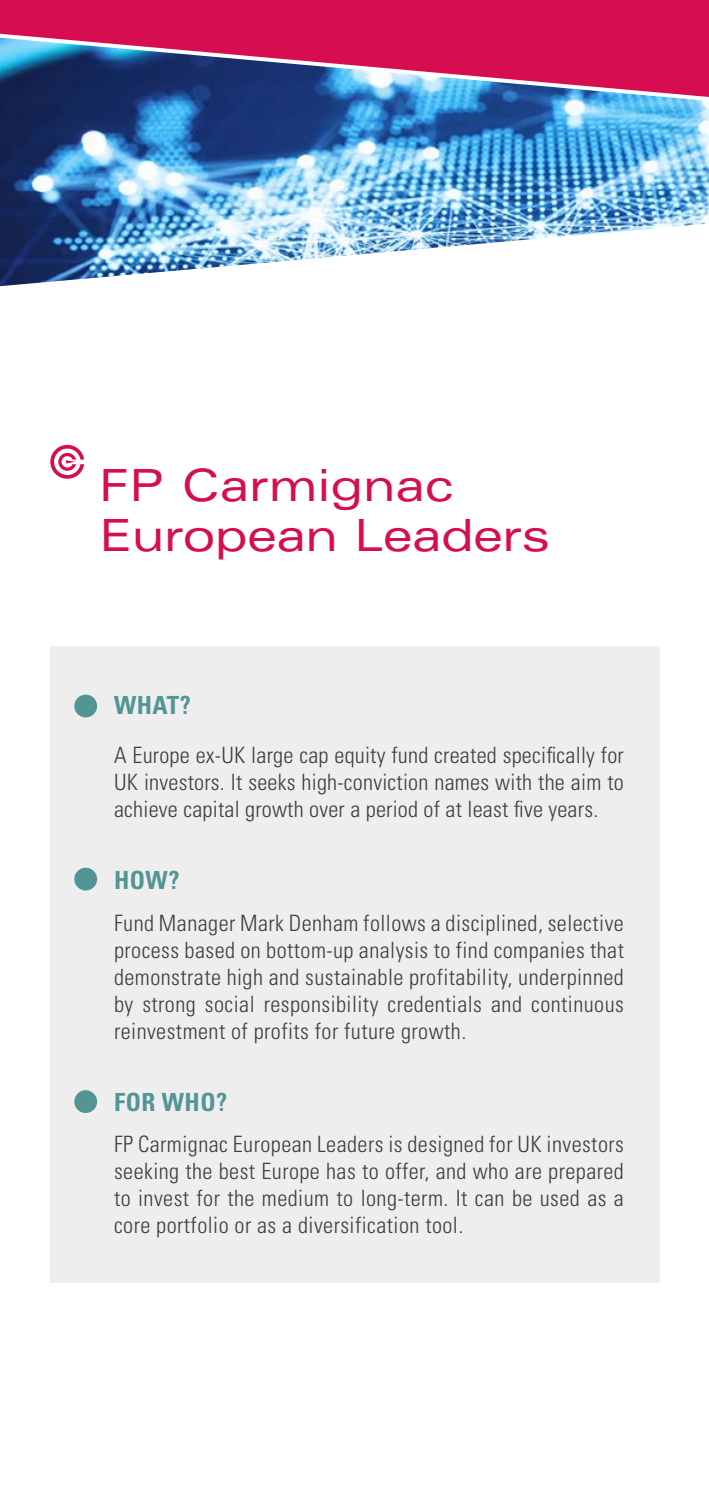
<style>
.page{position:relative;width:709px;height:1489px;background:#fff}
.page>*{position:absolute;margin:0;border:0;box-sizing:border-box;transform-origin:0 0}
.t1{font:expanded 44.25px/50.5px "Univers LT Std";letter-spacing:-.01em;color:#d60e51}
.t2{font:700 condensed 25px "Univers LT Std";letter-spacing:.02em;color:#539595}
.t3{font:300 condensed 22.5px/27px "Univers LT Std";letter-spacing:.02em;color:#3e3e3f;text-align:justify}
</style>
<div class="page">
<div style="left:0;top:0;width:709px;height:26px;background:#d60e51"></div>
<img style="left:0;top:26px;width:709px;height:261px">
<div style="left:50px;top:646px;width:609px;height:636px;background:#eeeeef"></div>
<div style="left:74px;top:1090px;width:23px;height:22px;background:#539595;border-radius:50%"></div>
<div style="left:74px;top:694px;width:23px;height:23px;background:#539595;border-radius:50%"></div>
<div style="left:74px;top:867px;width:23px;height:23px;background:#539595;border-radius:50%"></div>
<svg style="left:50px;top:445px;width:34px;height:34px"></svg>
<h1 class="t1" style="left:99px;top:459px;width:452px">FP Carmignac<br>European Leaders</h1>
<p class="t2" style="left:114px;top:690px;width:78px">WHAT?</p>
<p class="t3" style="left:114px;top:741px;width:511px">A Europe ex-UK large cap equity fund created specifically for UK investors. It seeks high-conviction names with the aim to achieve capital growth over a period of at least five years.</p>
<p class="t2" style="left:114px;top:865px;width:67px">HOW?</p>
<p class="t3" style="left:114px;top:909px;width:511px">Fund Manager Mark Denham follows a disciplined, selective process based on bottom-up analysis to find companies that demonstrate high and sustainable profitability, underpinned by strong social responsibility credentials and continuous reinvestment of profits for future growth.</p>
<p class="t2" style="left:114px;top:1086px;width:115px">FOR WHO?</p>
<p class="t3" style="left:114px;top:1130px;width:511px">FP Carmignac European Leaders is designed for UK investors seeking the best Europe has to offer, and who are prepared to invest for the medium to long-term. It can be used as a core portfolio or as a diversification tool.</p>
</div>
